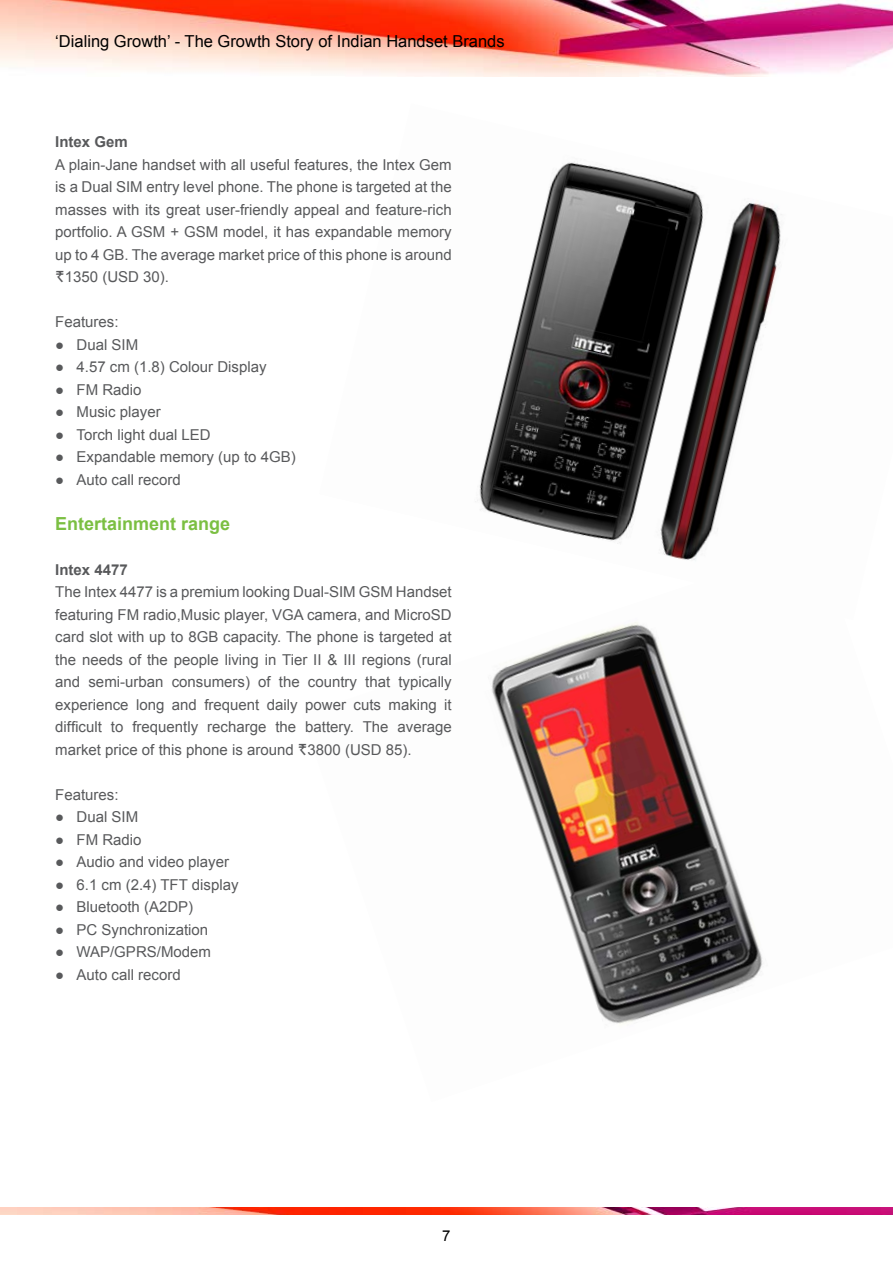
<style>
.page{position:relative;width:893px;height:1263px;background:#fff}
.page>*{position:absolute;margin:0;border:0;box-sizing:border-box;transform-origin:0 0}
.t1{font:700 18px "Arial";color:#7bbf42}
.t2{font:16.5px "Arial";color:#000}
.t3{font:15px/22.5px "Arial";color:#58595b;text-align:justify}
.t4{font:700 15px "Arial";color:#58595b}
.t5{font:15px "Arial";color:#000}
.s1{font-family:"rupiforadian"}
</style>
<div class="page">
<img style="left:0;top:0;width:893px;height:77px">
<img style="left:0;top:1208px;width:893px;height:6px">
<img style="left:491px;top:622px;width:272px;height:402px">
<img style="left:475px;top:161px;width:307px;height:399px">
<p class="t2" style="left:55px;top:30px;width:451px">‘Dialing Growth’ - The Growth Story of I ndian Handset Brands</p>
<p class="t4" style="left:55px;top:132px;width:74px">Intex Gem</p>
<p class="t3" style="left:55px;top:153px;width:398px">A plain-Jane handset with all useful features, the I ntex Gem is a Dual SI M entry level phone. The phone is targeted at the masses with its great user-friendly appeal and feature-rich portfolio. A GSM + GSM model, it has expandable memory up to 4 GB. The average market price of this phone is around <span class="s1">R</span>1350 (USD 30).</p>
<p class="t3" style="left:55px;top:311px;width:65px">Features:</p>
<p class="t3" style="left:55px;top:333px;width:84px">● Dual SI M</p>
<p class="t3" style="left:55px;top:356px;width:213px">● 4.57 cm (1.8) Colour Display</p>
<p class="t3" style="left:55px;top:378px;width:88px">● FM Radio</p>
<p class="t3" style="left:55px;top:401px;width:107px">● Music player</p>
<p class="t3" style="left:55px;top:423px;width:157px">● Torch light dual LED</p>
<p class="t3" style="left:55px;top:446px;width:242px">● Expandable memory (up to 4GB)</p>
<p class="t3" style="left:55px;top:468px;width:127px">● Auto call record</p>
<p class="t1" style="left:55px;top:511px;width:177px">Entertainment range</p>
<p class="t4" style="left:55px;top:559px;width:74px">Intex 4477</p>
<p class="t3" style="left:55px;top:581px;width:398px">The I ntex 4477 is a premium looking Dual-SI M GSM Handset featuring FM radio,Music player, VGA camera, and MicroSD card slot with up to 8GB capacity. The phone is targeted at the needs of the people living in Tier II &amp; III regions (rural and semi-urban consumers) of the country that typically experience long and frequent daily power cuts making it difficult to frequently recharge the battery. The average market price of this phone is around <span class="s1">R</span>3800 (USD 85).</p>
<p class="t3" style="left:55px;top:783px;width:65px">Features:</p>
<p class="t3" style="left:55px;top:806px;width:84px">● Dual SI M</p>
<p class="t3" style="left:55px;top:828px;width:88px">● FM Radio</p>
<p class="t3" style="left:55px;top:851px;width:176px">● Audio and video player</p>
<p class="t3" style="left:55px;top:873px;width:185px">● 6.1 cm (2.4) TFT display</p>
<p class="t3" style="left:55px;top:896px;width:139px">● Bluetooth (A2DP)</p>
<p class="t3" style="left:55px;top:918px;width:154px">● PC Synchronization</p>
<p class="t3" style="left:55px;top:941px;width:157px">● WAP/GPRS/Modem</p>
<p class="t3" style="left:55px;top:963px;width:127px">● Auto call record</p>
<p class="t5" style="left:442px;top:1226px;width:10px">7</p>
</div>
